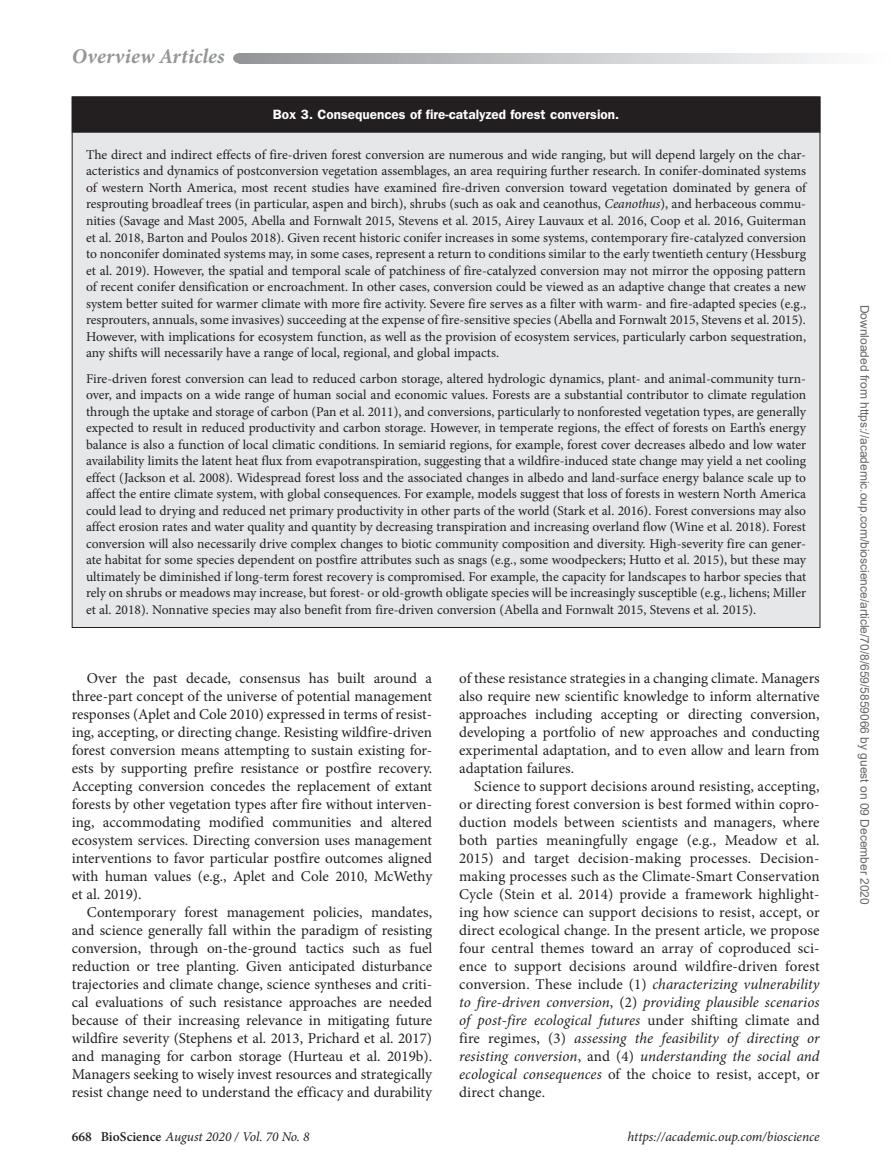
<style>
.page{position:relative;width:894px;height:1174px;background:#fff}
.page>*{position:absolute;margin:0;border:0;box-sizing:border-box;transform-origin:0 0}
.t1{font:italic 700 21px "Minion Pro";letter-spacing:.005em;color:#939598}
.Para{font:15px/18px "Minion Pro";color:#231f20;text-align:justify}
.Box_para{font:13.5px/16.5px "Minion Pro";color:#231f20;text-align:justify}
.BoxParaFL{font:13.5px/16.5px "Minion Pro";color:#231f20;text-align:justify}
.t2{font:italic 13.5px "Minion Pro";letter-spacing:-.005em;color:#231f20}
.BoxHead{font:600 13.5px "ITC Franklin Gothic Std";color:#fff}
.t3{font:12px "Arial";color:#666}
.s1{font-style:italic}
.s2{font-weight:600;font-style:normal}
</style>
<div class="page">
<svg style="left:243px;top:53px;width:580px;height:11px;background:#c5c6c9"></svg>
<div style="left:233px;top:53px;width:14px;height:11px;background:#939598;border-radius:50%"></div>
<div style="left:72px;top:97px;width:747px;height:530px;background:#e6e7e9"></div>
<div style="left:72px;top:97px;width:747px;height:36px;background:#231f20"></div>
<h1 class="t1" style="left:72px;top:41px;width:154px">Overview Articles</h1>
<p class="BoxHead" style="left:273px;top:107px;width:347px">Box 3. Consequences of fire-catalyzed forest conversion.</p>
<p class="BoxParaFL" style="left:86px;top:146px;width:721px">The direct and indirect effects of fire-driven forest conversion are numerous and wide ranging, but will depend largely on the char&shy;acteristics and dynamics of postconversion vegetation assemblages, an area requiring further research. In conifer-dominated systems of western North America, most recent studies have examined fire-driven conversion toward vegetation dominated by genera of resprouting broadleaf trees (in particular, aspen and birch), shrubs (such as oak and ceanothus, <span class="s1">Ceanothus</span>), and herbaceous commu&shy;nities (Savage and Mast 2005, Abella and Fornwalt 2015, Stevens et al. 2015, Airey Lauvaux et al. 2016, Coop et al. 2016, Guiterman et al. 2018, Barton and Poulos 2018). Given recent historic conifer increases in some systems, contemporary fire-catalyzed conversion to nonconifer dominated systems may, in some cases, represent a return to conditions similar to the early twentieth century (Hessburg et al. 2019). However, the spatial and temporal scale of patchiness of fire-catalyzed conversion may not mirror the opposing pattern of recent conifer densification or encroachment. In other cases, conversion could be viewed as an adaptive change that creates a new system better suited for warmer climate with more fire activity. Severe fire serves as a filter with warm- and fire-adapted species (e.g., resprouters, annuals, some invasives) succeeding at the expense of fire-sensitive species (Abella and Fornwalt 2015, Stevens et al. 2015).<br>However, with implications for ecosystem function, as well as the provision of ecosystem services, particularly carbon sequestration, any shifts will necessarily have a range of local, regional, and global impacts.</p>
<p class="Box_para" style="left:86px;top:370px;width:721px">Fire-driven forest conversion can lead to reduced carbon storage, altered hydrologic dynamics, plant- and animal-community turn&shy;over, and impacts on a wide range of human social and economic values. Forests are a substantial contributor to climate regulation through the uptake and storage of carbon (Pan et al. 2011), and conversions, particularly to nonforested vegetation types, are generally expected to result in reduced productivity and carbon storage. However, in temperate regions, the effect of forests on Earth’s energy balance is also a function of local climatic conditions. In semiarid regions, for example, forest cover decreases albedo and low water availability limits the latent heat flux from evapotranspiration, suggesting that a wildfire-induced state change may yield a net cooling effect (Jackson et al. 2008). Widespread forest loss and the associated changes in albedo and land-surface energy balance scale up to affect the entire climate system, with global consequences. For example, models suggest that loss of forests in western North America could lead to drying and reduced net primary productivity in other parts of the world (Stark et al. 2016). Forest conversions may also affect erosion rates and water quality and quantity by decreasing transpiration and increasing overland flow (Wine et al. 2018). Forest conversion will also necessarily drive complex changes to biotic community composition and diversity. High-severity fire can gener&shy;ate habitat for some species dependent on postfire attributes such as snags (e.g., some woodpeckers; Hutto et al. 2015), but these may ultimately be diminished if long-term forest recovery is compromised. For example, the capacity for landscapes to harbor species that rely on shrubs or meadows may increase, but forest- or old-growth obligate species will be increasingly susceptible (e.g., lichens; Miller et al. 2018). Nonnative species may also benefit from fire-driven conversion (Abella and Fornwalt 2015, Stevens et al. 2015).</p>
<p class="Para" style="left:72px;top:669px;width:362px;text-indent:15px">Over the past decade, consensus has built around a three-part concept of the universe of potential management responses (Aplet and Cole 2010) expressed in terms of resist&shy;ing, accepting, or directing change. Resisting wildfire-driven forest conversion means attempting to sustain existing for&shy;ests by supporting prefire resistance or postfire recovery.<br>Accepting conversion concedes the replacement of extant forests by other vegetation types after fire without interven&shy;ing, accommodating modified communities and altered ecosystem services. Directing conversion uses management interventions to favor particular postfire outcomes aligned with human values (e.g., Aplet and Cole 2010, McWethy et al. 2019).</p>
<p class="Para" style="left:72px;top:903px;width:362px;text-indent:15px">Contemporary forest management policies, mandates, and science generally fall within the paradigm of resisting conversion, through on-the-ground tactics such as fuel reduction or tree planting. Given anticipated disturbance trajectories and climate change, science syntheses and criti&shy;cal evaluations of such resistance approaches are needed because of their increasing relevance in mitigating future wildfire severity (Stephens et al. 2013, Prichard et al. 2017) and managing for carbon storage (Hurteau et al. 2019b).<br>Managers seeking to wisely invest resources and strategically resist change need to understand the efficacy and durability</p>
<p class="Para" style="left:459px;top:669px;width:362px">of these resistance strategies in a changing climate. Managers also require new scientific knowledge to inform alternative approaches including accepting or directing conversion, developing a portfolio of new approaches and conducting experimental adaptation, and to even allow and learn from adaptation failures.</p>
<p class="Para" style="left:459px;top:777px;width:362px;text-indent:15px">Science to support decisions around resisting, accepting, or directing forest conversion is best formed within copro&shy;duction models between scientists and managers, where both parties meaningfully engage (e.g., Meadow et al.<br>2015) and target decision-making processes. Decision&shy;making processes such as the Climate-Smart Conservation Cycle (Stein et al. 2014) provide a framework highlight&shy;ing how science can support decisions to resist, accept, or direct ecological change. In the present article, we propose four central themes toward an array of coproduced sci&shy;ence to support decisions around wildfire-driven forest conversion. These include (1) <span class="s1">characterizing vulnerability to fire-driven conversion</span>, (2) <span class="s1">providing plausible scenarios of post-fire ecological futures</span> under shifting climate and fire regimes, (3) <span class="s1">assessing the feasibility of directing or resisting conversion</span>, and (4) <span class="s1">understanding the social and ecological consequences</span> of the choice to resist, accept, or direct change.</p>
<p class="t2" style="left:72px;top:1127px;width:239px"><span class="s2">668 BioScience</span> August 2020 / Vol. 70 No. 8</p>
<p class="t2" style="left:627px;top:1127px;width:193px">https://academic.oup.com/bioscience</p>
<p class="t3" style="left:868px;top:304px;width:602px;rotate:90deg">Downloaded from https://academic.oup.com/bioscience/article/70/8/659/5859066 by guest on 09 December 2020</p>
</div>
